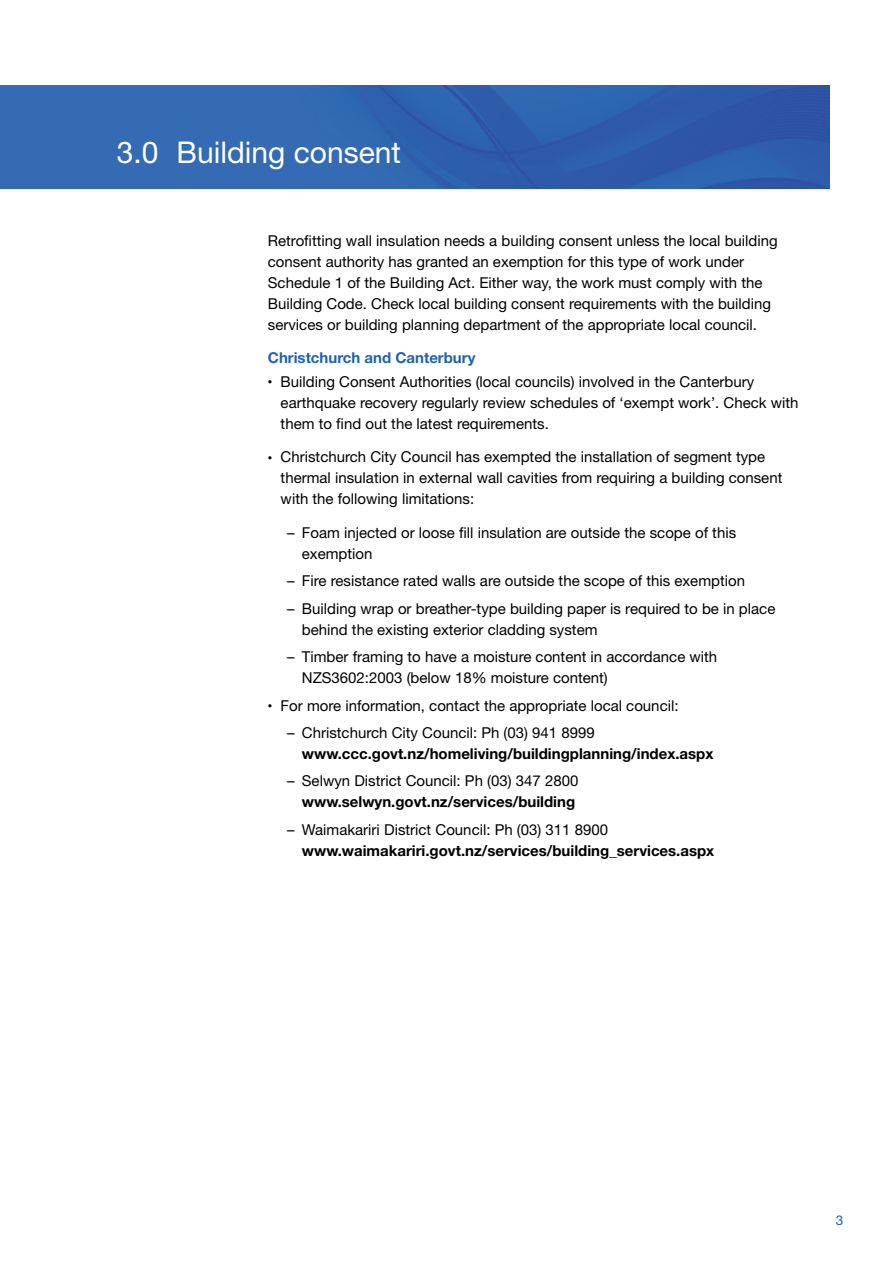
<style>
.page{position:relative;width:893px;height:1263px;background:#fff}
.page>*{position:absolute;margin:0;border:0;box-sizing:border-box;transform-origin:0 0}
.t1{font:30px "Helvetica Neue";color:#fff}
.t2{font:15px/21px "Helvetica Neue";color:#000}
.t3{font:700 15px "Helvetica Neue";color:#000}
.t4{font:700 15px "Helvetica Neue";color:#2062af}
.t5{font:13.5px "Helvetica Neue";color:#2062af}
.s1{font-size:9px}
</style>
<div class="page">
<img style="left:0;top:85px;width:829px;height:104px">
<h1 class="t1" style="left:117px;top:135px;width:286px">3.0 Building consent</h1>
<p class="t2" style="left:268px;top:230px;width:511px">Retrofitting wall insulation needs a building consent unless the local building consent authority has granted an exemption for this type of work under Schedule 1 of the Building Act. Either way, the work must comply with the Building Code. Check local building consent requirements with the building services or building planning department of the appropriate local council.</p>
<p class="t4" style="left:268px;top:349px;width:209px">Christchurch and Canterbury</p>
<p class="t2" style="left:281px;top:370px;width:519px;text-indent:-13px"><span class="s1">•</span> Building Consent Authorities (local councils) involved in the Canterbury earthquake recovery regularly review schedules of ‘exempt work’. Check with them to find out the latest requirements.</p>
<p class="t2" style="left:281px;top:446px;width:503px;text-indent:-13px"><span class="s1">•</span> Christchurch City Council has exempted the installation of segment type thermal insulation in external wall cavities from requiring a building consent with the following limitations:</p>
<p class="t2" style="left:302px;top:522px;width:436px;text-indent:-15px">– Foam injected or loose fill insulation are outside the scope of this exemption</p>
<p class="t2" style="left:287px;top:570px;width:459px">– Fire resistance rated walls are outside the scope of this exemption</p>
<p class="t2" style="left:302px;top:598px;width:475px;text-indent:-15px">– Building wrap or breather-type building paper is required to be in place behind the existing exterior cladding system</p>
<p class="t2" style="left:302px;top:646px;width:417px;text-indent:-15px">– Timber framing to have a moisture content in accordance with<br>NZS3602:2003 (below 18% moisture content)</p>
<p class="t2" style="left:268px;top:695px;width:412px"><span class="s1">•</span> For more information, contact the appropriate local council:</p>
<p class="t2" style="left:287px;top:722px;width:309px">– Christchurch City Council: Ph (03) 941 8999</p>
<p class="t3" style="left:302px;top:744px;width:413px">www.ccc.govt.nz/homeliving/buildingplanning/index.aspx</p>
<p class="t2" style="left:287px;top:770px;width:293px">– Selwyn District Council: Ph (03) 347 2800</p>
<p class="t3" style="left:302px;top:793px;width:275px">www.selwyn.govt.nz/services/building</p>
<p class="t2" style="left:287px;top:819px;width:323px">– Waimakariri District Council: Ph (03) 311 8900</p>
<p class="t3" style="left:302px;top:841px;width:414px">www.waimakariri.govt.nz/services/building_services.aspx</p>
<p class="t5" style="left:836px;top:1212px;width:9px">3</p>
</div>
